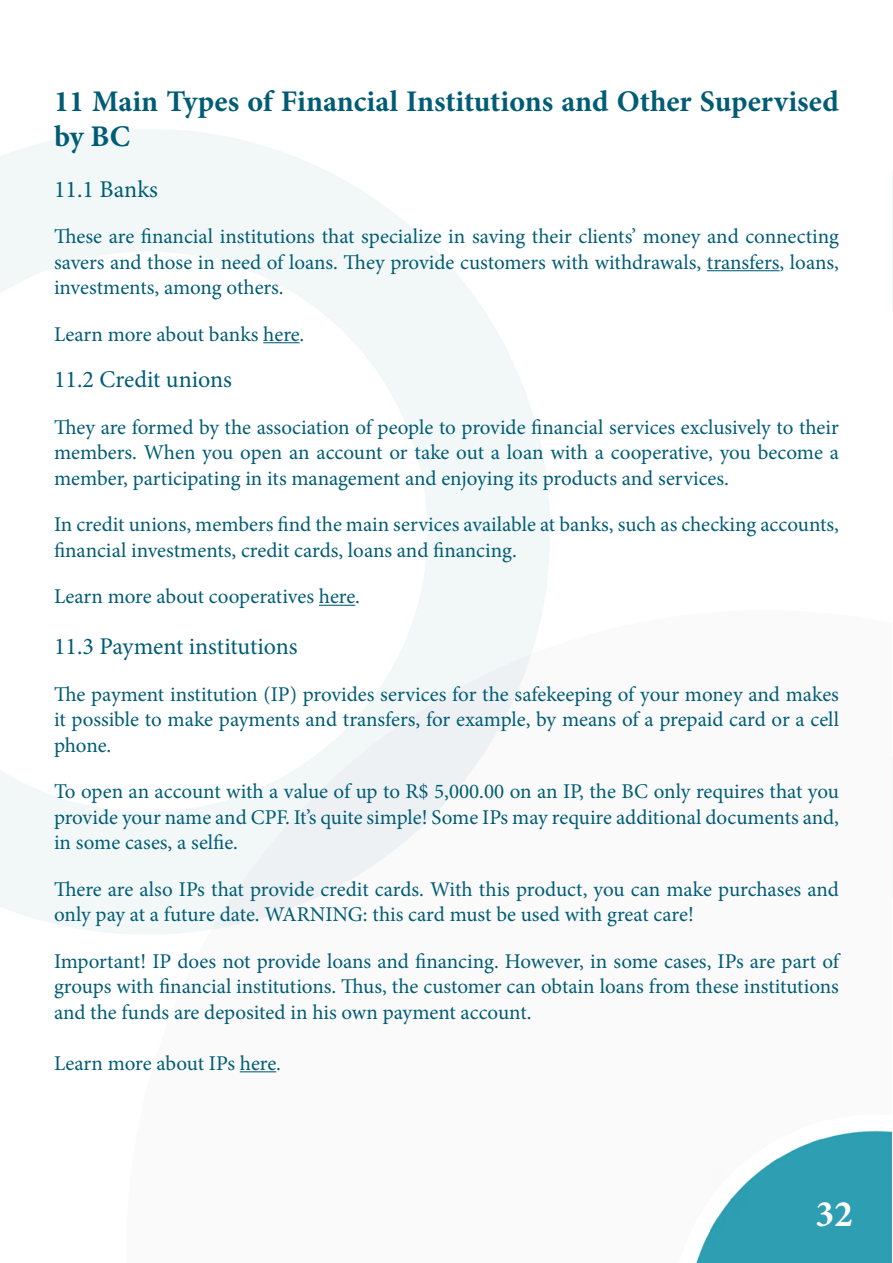
<style>
.page{position:relative;width:893px;height:1263px;background:#fff}
.page>*{position:absolute;margin:0;border:0;box-sizing:border-box;transform-origin:0 0}
.t1{font:700 37.5px "Minion Pro";color:#fff}
.t2{font:700 30px/34.5px "Minion Pro";color:#005c75}
.t3{font:24px "Minion Pro";color:#005c75}
.t4{font:21px/25.5px "Minion Pro";letter-spacing:-.005em;color:#005c75;text-align:justify}
</style>
<div class="page">
<img style="left:0;top:129px;width:893px;height:1134px">
<hr style="left:707px;top:270px;width:73px;height:1px;background:#005c75">
<hr style="left:263px;top:342px;width:37px;height:1px;background:#005c75">
<hr style="left:319px;top:605px;width:36px;height:1px;background:#005c75">
<hr style="left:240px;top:1071px;width:36px;height:1px;background:#005c75">
<h2 class="t2" style="left:54px;top:84px;width:786px">11 Main Types of Financial Institutions and Other Supervised by BC</h2>
<p class="t3" style="left:54px;top:173px;width:106px">11.1 Banks</p>
<p class="t4" style="left:54px;top:224px;width:786px">These are financial institutions that specialize in saving their clients’ money and connecting savers and those in need of loans. They provide customers with withdrawals, transfers, loans, investments, among others.</p>
<p class="t4" style="left:54px;top:321px;width:252px">Learn more about banks here.</p>
<p class="t3" style="left:54px;top:363px;width:179px">11.2 Credit unions</p>
<p class="t4" style="left:54px;top:414px;width:786px">They are formed by the association of people to provide financial services exclusively to their members. When you open an account or take out a loan with a cooperative, you become a member, participating in its management and enjoying its products and services.</p>
<p class="t4" style="left:54px;top:512px;width:786px">In credit unions, members find the main services available at banks, such as checking accounts, financial investments, credit cards, loans and financing.</p>
<p class="t4" style="left:54px;top:584px;width:308px">Learn more about cooperatives here.</p>
<p class="t3" style="left:54px;top:630px;width:245px">11.3 Payment institutions</p>
<p class="t4" style="left:54px;top:681px;width:786px">The payment institution (IP) provides services for the safekeeping of your money and makes it possible to make payments and transfers, for example, by means of a prepaid card or a cell phone.</p>
<p class="t4" style="left:54px;top:779px;width:786px">To open an account with a value of up to R$ 5,000.00 on an IP, the BC only requires that you provide your name and CPF. It’s quite simple! Some IPs may require additional documents and, in some cases, a selfie.</p>
<p class="t4" style="left:54px;top:876px;width:786px">There are also IPs that provide credit cards. With this product, you can make purchases and only pay at a future date. WARNING: this card must be used with great care!</p>
<p class="t4" style="left:54px;top:948px;width:786px">Important! IP does not provide loans and financing. However, in some cases, IPs are part of groups with financial institutions. Thus, the customer can obtain loans from these institutions and the funds are deposited in his own payment account.</p>
<p class="t4" style="left:54px;top:1050px;width:229px">Learn more about IPs here.</p>
<h1 class="t1" style="left:815px;top:1188px;width:39px">32</h1>
</div>
